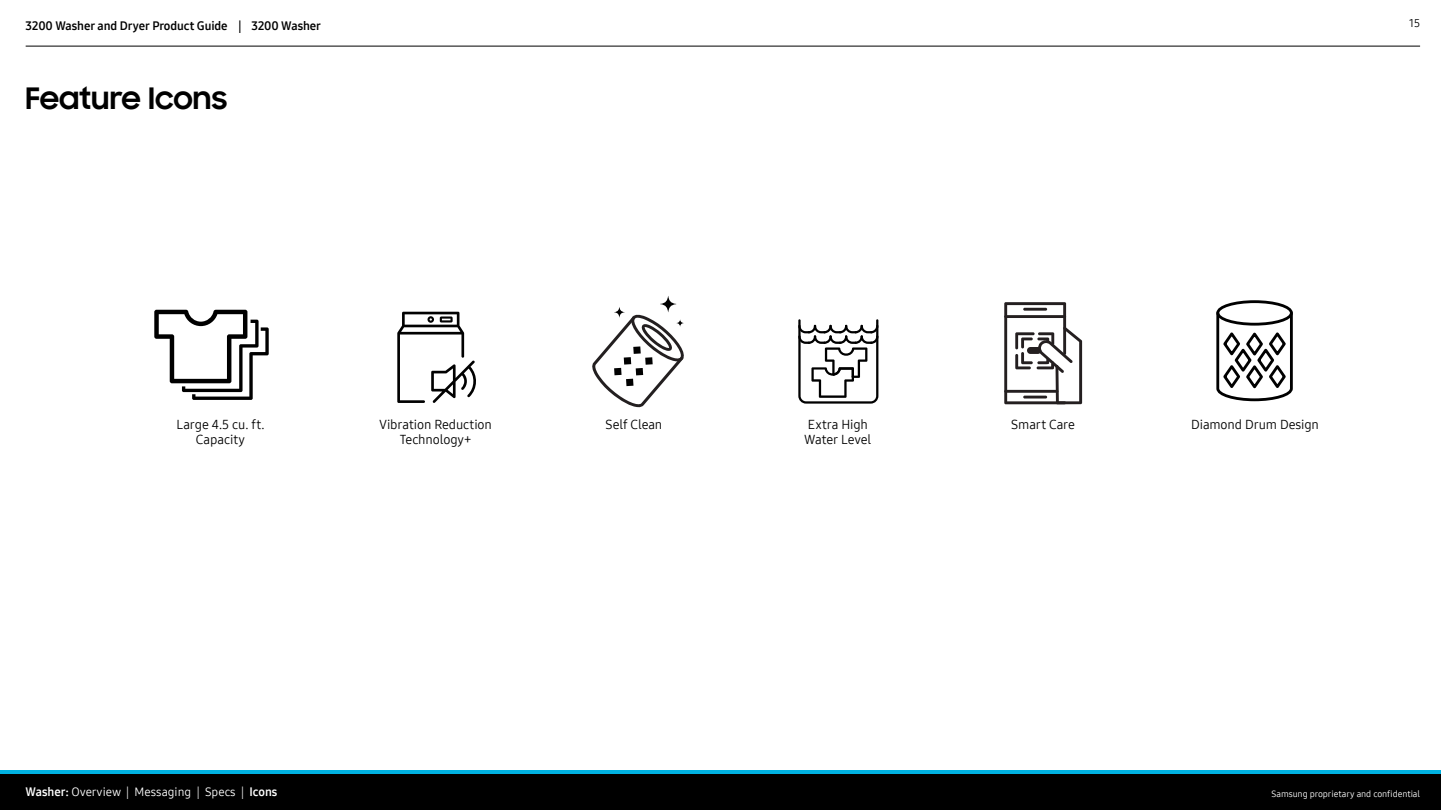
<style>
.page{position:relative;width:1441px;height:810px;background:#fff}
.page>*{position:absolute;margin:0;border:0;box-sizing:border-box;transform-origin:0 0}
.t1{font:700 30px "Samsung Sharp Sans";color:#000}
.t2{font:13.05px/15.6px "Samsung One 400";letter-spacing:-.01em;color:#000;text-align:center}
.t3{font:12px "Samsung One 700";letter-spacing:-.005em;color:#000}
.t4{font:12px "Samsung One 400";color:#fff}
.t5{font:11.25px "Samsung One 400";color:#000101}
.t6{font:9px "Samsung One 400";letter-spacing:-.01em;color:#fff}
.s1{font-family:"Samsung One 700"}
</style>
<div class="page">
<div style="left:0;top:773px;width:1440px;height:37px;background:#000"></div>
<hr style="left:0;top:770px;width:1440px;height:3px;background:#00b2e2">
<hr style="left:26px;top:46px;width:1393px;height:1px;background:#000">
<svg style="left:1004px;top:302px;width:77px;height:102px"></svg>
<svg style="left:154px;top:310px;width:115px;height:90px"></svg>
<svg style="left:592px;top:314px;width:92px;height:93px"></svg>
<svg style="left:614px;top:307px;width:10px;height:11px"></svg>
<svg style="left:676px;top:319px;width:7px;height:8px"></svg>
<svg style="left:660px;top:296px;width:16px;height:16px"></svg>
<svg style="left:397px;top:312px;width:79px;height:91px"></svg>
<div style="left:1216px;top:300px;width:76px;height:26px;border:3px solid #000;border-radius:50%"></div>
<svg style="left:1216px;top:310px;width:77px;height:92px"></svg>
<svg style="left:798px;top:319px;width:80px;height:85px"></svg>
<p class="t3" style="left:26px;top:18px;width:203px">3200 Washer and Dryer Product Guide</p>
<p class="t5" style="left:1408px;top:15px;width:12px">15</p>
<p class="t3" style="left:238px;top:18px;width:84px">| 3200 Washer</p>
<p class="t1" style="left:26px;top:76px;width:203px">Feature Icons</p>
<p class="t2" style="left:176px;top:416px;width:89px">Large 4.5 cu. ft.</p>
<p class="t2" style="left:1011px;top:416px;width:65px">Smart Care</p>
<p class="t2" style="left:196px;top:432px;width:51px">Capacity</p>
<p class="t2" style="left:379px;top:416px;width:114px">Vibration Reduction<br>Technology+</p>
<p class="t2" style="left:605px;top:416px;width:58px">Self Clean</p>
<p class="t2" style="left:807px;top:416px;width:62px">Extra High</p>
<p class="t2" style="left:1191px;top:416px;width:129px">Diamond Drum Design</p>
<p class="t2" style="left:804px;top:432px;width:69px">Water Level</p>
<p class="t4" style="left:26px;top:784px;width:253px"><span class="s1">Washer:</span> Overview | Messaging | Specs | <span class="s1">Icons</span></p>
<p class="t6" style="left:1271px;top:787px;width:150px">Samsung proprietary and confidential</p>
</div>
